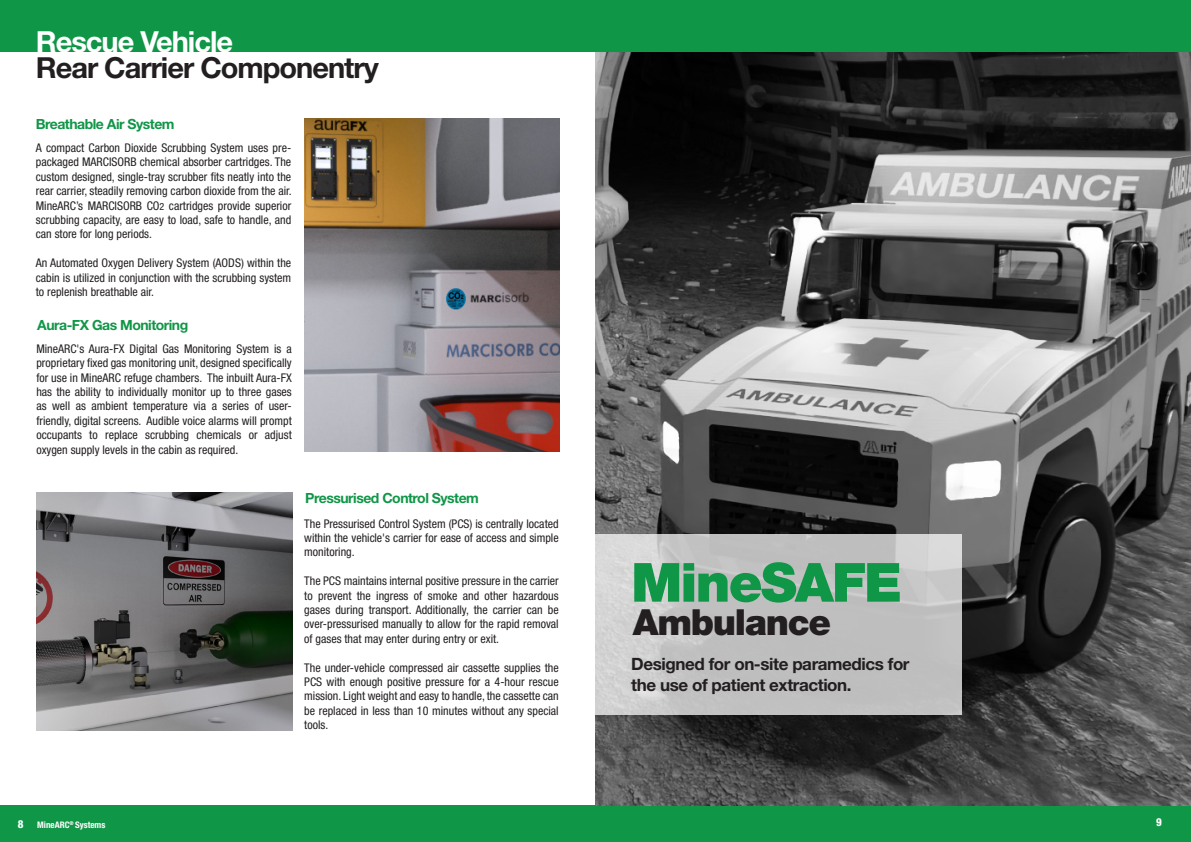
<style>
.page{position:relative;width:1191px;height:842px;background:#fff}
.page>*{position:absolute;margin:0;border:0;box-sizing:border-box;transform-origin:0 0}
.t1{font:900 54px "Helvetica Neue LT Std";letter-spacing:-.035em;color:#109647}
.t2{font:900 36px "Helvetica Neue LT Std";letter-spacing:-.035em;color:#231f20}
.t3{font:700 29px "Helvetica Neue LT Std";letter-spacing:-.035em;color:#231f20}
.t4{font:700 29px "Helvetica Neue LT Std";letter-spacing:-.035em;color:#fff}
.t5{font:700 17px/20.4px "Helvetica Neue LT Std";letter-spacing:-.025em;color:#231f20}
.t6{font:700 14px "Helvetica Neue LT Std";letter-spacing:-.035em;color:#109647}
.t7{font:condensed 12px/14.4px "Helvetica Neue LT Std";color:#231f20;text-align:justify}
.t8{font:800 condensed 11px "Helvetica Neue LT Std";color:#fff}
.t9{font:700 condensed 9px "Helvetica Neue LT Std";color:#fff}
.s1{font-size:10px}
.s2{font-weight:800;font-size:11px}
</style>
<div class="page">
<div style="left:595px;top:805px;width:596px;height:37px;background:#109647"></div>
<div style="left:0;top:805px;width:595px;height:37px;background:#109647"></div>
<div style="left:595px;top:0;width:596px;height:52px;background:#109647"></div>
<div style="left:0;top:0;width:595px;height:52px;background:#109647"></div>
<img style="left:595px;top:52px;width:596px;height:753px">
<svg style="left:595px;top:535px;width:367px;height:180px;background:#c4c4c4"></svg>
<img style="left:304px;top:119px;width:255px;height:332px">
<img style="left:37px;top:492px;width:256px;height:239px">
<p class="t4" style="left:36px;top:24px;width:199px">Rescue Vehicle</p>
<p class="t3" style="left:36px;top:50px;width:344px">Rear Carrier Componentry</p>
<p class="t6" style="left:36px;top:115px;width:140px">Breathable Air System</p>
<p class="t7" style="left:36px;top:140px;width:257px">A compact Carbon Dioxide Scrubbing System uses pre&shy;packaged MARCISORB chemical absorber cartridges. The custom designed, single-tray scrubber fits neatly into the rear carrier, steadily removing carbon dioxide from the air.<br>MineARC’s MARCISORB CO<span class="s1">2</span> cartridges provide superior scrubbing capacity, are easy to load, safe to handle, and can store for long periods.</p>
<p class="t7" style="left:36px;top:256px;width:257px">An Automated Oxygen Delivery System (AODS) within the cabin is utilized in conjunction with the scrubbing system to replenish breathable air.</p>
<p class="t6" style="left:37px;top:316px;width:152px">Aura-FX Gas Monitoring</p>
<p class="t7" style="left:36px;top:341px;width:257px">MineARC's Aura-FX Digital Gas Monitoring System is a proprietary fixed gas monitoring unit, designed specifically for use in MineARC refuge chambers. The inbuilt Aura-FX has the ability to individually monitor up to three gases as well as ambient temperature via a series of user&shy;friendly, digital screens. Audible voice alarms will prompt occupants to replace scrubbing chemicals or adjust oxygen supply levels in the cabin as required.</p>
<p class="t6" style="left:305px;top:490px;width:175px">Pressurised Control System</p>
<p class="t7" style="left:304px;top:516px;width:256px">The Pressurised Control System (PCS) is centrally located within the vehicle's carrier for ease of access and simple monitoring.</p>
<p class="t7" style="left:304px;top:574px;width:256px">The PCS maintains internal positive pressure in the carrier to prevent the ingress of smoke and other hazardous gases during transport. Additionally, the carrier can be over-pressurised manually to allow for the rapid removal of gases that may enter during entry or exit.</p>
<p class="t7" style="left:304px;top:660px;width:256px">The under-vehicle compressed air cassette supplies the PCS with enough positive pressure for a 4-hour rescue mission. Light weight and easy to handle, the cassette can be replaced in less than 10 minutes without any special tools.</p>
<p class="t1" style="left:631px;top:550px;width:272px">MineSAFE</p>
<p class="t2" style="left:632px;top:600px;width:200px">Ambulance</p>
<p class="t5" style="left:631px;top:654px;width:280px">Designed for on-site paramedics for the use of patient extraction.</p>
<p class="t9" style="left:18px;top:819px;width:89px"><span class="s2">8</span> MineARC<sup>®</sup> Systems</p>
<p class="t8" style="left:1156px;top:815px;width:7px">9</p>
</div>
